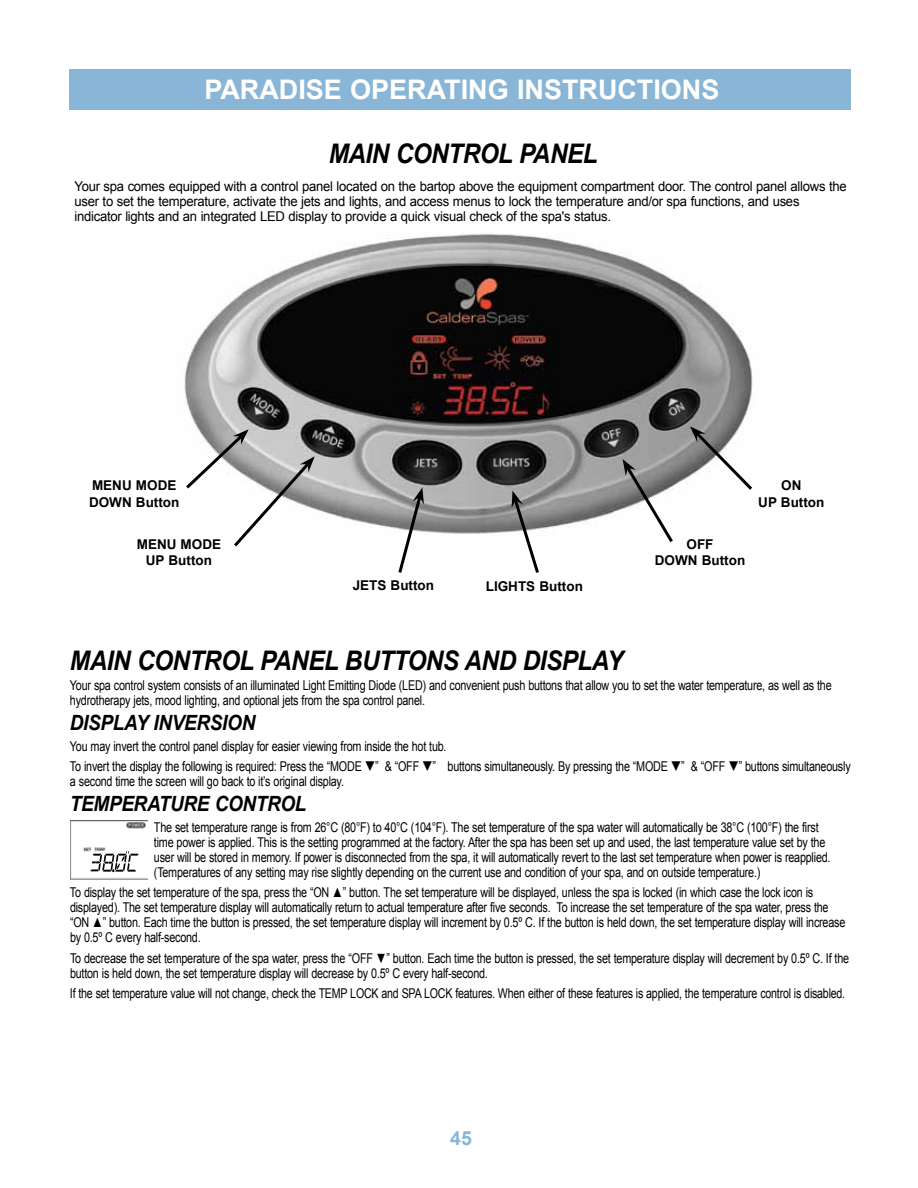
<style>
.page{position:relative;width:918px;height:1188px;background:#fff}
.page>*{position:absolute;margin:0;border:0;box-sizing:border-box;transform-origin:0 0}
.t1{font:italic 700 27px "Arial";letter-spacing:-.02em;color:#000;scale:.9 1}
.t2{font:700 27px "Arial";color:#fff}
.t3{font:italic 700 21px "Arial";letter-spacing:-.015em;color:#000;scale:.9 1}
.t4{font:700 19.5px "Arial";color:#89b6d6}
.t5{font:13.5px/15px "Arial";letter-spacing:-.02em;color:#000;scale:.8 1}
.t6{font:13.5px/15px "Arial";letter-spacing:-.02em;color:#000}
.t7{font:13.5px "Arial";letter-spacing:-.02em;color:#000;scale:.79 1}
.t8{font:700 13.5px/16.5px "Arial";color:#000;text-align:center}
</style>
<div class="page">
<div style="left:69px;top:69px;width:781px;height:41px;background:#89b6d6"></div>
<img style="left:184px;top:233px;width:569px;height:301px">
<svg style="left:184px;top:429px;width:131px;height:118px"></svg>
<svg style="left:396px;top:487px;width:28px;height:86px"></svg>
<svg style="left:512px;top:491px;width:29px;height:82px"></svg>
<svg style="left:623px;top:459px;width:53px;height:83px"></svg>
<svg style="left:690px;top:426px;width:63px;height:67px"></svg>
<img style="left:70px;top:821px;width:78px;height:58px">
<div style="left:97px;top:851px;width:44px;height:22px;background:#fff"></div>
<div style="left:125px;top:847px;width:10px;height:9px;background:#fff"></div>
<svg style="left:90px;top:851px;width:49px;height:21px"></svg>
<h1 class="t2" style="left:204px;top:71px;width:37px">PARAD</h1>
<h1 class="t2" style="left:298px;top:71px;width:111px">ISE OPERA</h1>
<h1 class="t2" style="left:444px;top:71px;width:277px">TING INSTRUCTIONS</h1>
<h1 class="t1" style="left:329px;top:136px;width:300px">MAIN CONTROL PANEL</h1>
<p class="t6" style="left:74px;top:179px;width:774px">Your spa comes equipped with a control panel located on the bartop above the equipment compartment door. The control panel allows the user to set the temperature, activate the jets and lights, and access menus to lock the temperature and/or spa functions, and uses indicator lights and an integrated LED display to provide a quick visual check of the spa's status.</p>
<p class="t8" style="left:89px;top:478px;width:92px;text-align:left">MENU MODE<br>DOWN Button</p>
<p class="t8" style="left:137px;top:536px;width:77px;text-align:right">MENU MODE<br>UP Button</p>
<p class="t8" style="left:353px;top:577px;width:83px">JETS Button</p>
<p class="t8" style="left:486px;top:578px;width:99px">LIGHTS Button</p>
<p class="t8" style="left:655px;top:536px;width:92px">OFF<br>DOWN Button</p>
<p class="t8" style="left:758px;top:478px;width:68px">ON<br>UP Button</p>
<h1 class="t1" style="left:70px;top:642px;width:616px">MAIN CONTROL PANEL BUTTONS AND DISPLAY</h1>
<p class="t5" style="left:70px;top:678px;width:954px">Your spa control system consists of an illuminated Light Emitting Diode (LED) and convenient push buttons that allow you to set the water temperature, as well as the hydrotherapy jets, mood lighting, and optional jets from the spa control panel.</p>
<h2 class="t3" style="left:70px;top:709px;width:207px">DISPLAY INVERSION</h2>
<p class="t5" style="left:70px;top:736px;width:977px;line-height:20.4px">You may invert the control panel display for easier viewing from inside the hot tub.<br>To invert the display the following is required: Press the “MODE ❑” &amp; “OFF ❑” buttons simultaneously. By pressing the “MODE ❑” &amp; “OFF ❑” buttons simultaneously</p>
<p class="t5" style="left:70px;top:774px;width:344px">a second time the screen will go back to it’s original display.</p>
<h2 class="t3" style="left:70px;top:790px;width:191px">TEMPERATURE CONTROL</h2>
<p class="t5" style="left:154px;top:820px;width:847px">The set temperature range is from 26°C (80°F) to 40°C (104°F). The set temperature of the spa water will automatically be 38°C (100°F) the first time power is applied. This is the setting programmed at the factory. After the spa has been set up and used, the last temperature value set by the user will be stored in memory. If power is disconnected from the spa, it will automatically revert to the last set temperature when power is reapplied. (Temperatures of any setting may rise slightly depending on the current use and condition of your spa, and on outside temperature.)</p>
<p class="t5" style="left:70px;top:885px;width:971px">To display the set temperature of the spa, press the “ON ▲” button. The set temperature will be displayed, unless the spa is locked (in which case the lock icon is displayed). The set temperature display will automatically return to actual temperature after five seconds. To increase the set temperature of the spa water, press the “ON ▲” button. Each time the button is pressed, the set temperature display will increment by 0.5º C. If the button is held down, the set temperature display will increase by 0.5º C every half-second.</p>
<p class="t5" style="left:70px;top:951px;width:975px">To decrease the set temperature of the spa water, press the “OFF ▼” button. Each time the button is pressed, the set temperature display will decrement by 0.5º C. If the button is held down, the set temperature display will decrease by 0.5º C every half-second.</p>
<p class="t7" style="left:70px;top:984px;width:983px">If the set temperature value will not change, check the TEMP LOCK and SPA LOCK features. When either of these features is applied, the temperature control is disabled.</p>
<h3 class="t4" style="left:450px;top:1125px;width:23px">45</h3>
</div>
